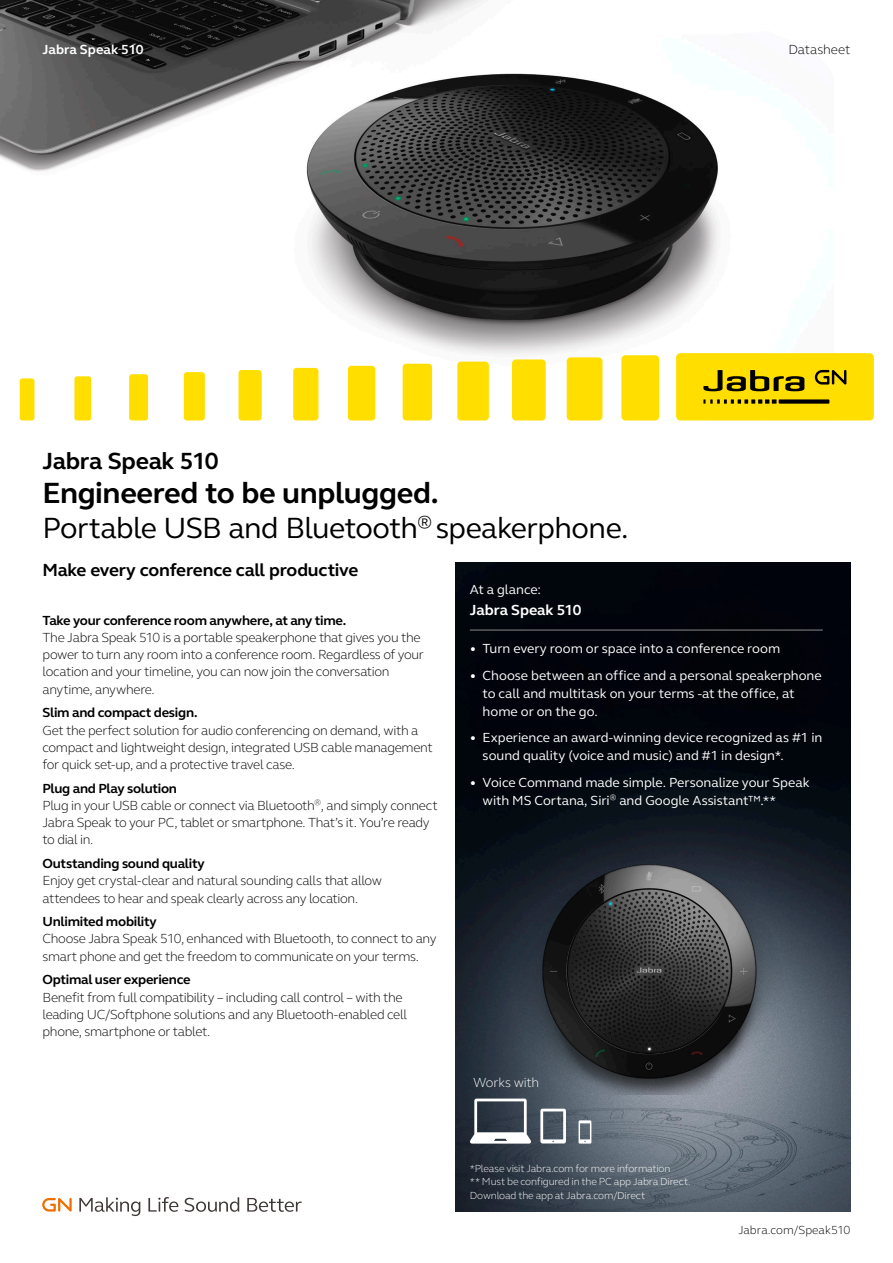
<style>
.page{position:relative;width:893px;height:1263px;background:#fff}
.page>*{position:absolute;margin:0;border:0;box-sizing:border-box;transform-origin:0 0}
.t1{font:30px/34.5px "FS Elliot Pro";letter-spacing:-.015em;color:#000}
.t2{font:700 24px "FS Elliot Pro";letter-spacing:-.015em;color:#000}
.t3{font:700 18px "FS Elliot Pro";letter-spacing:-.015em;color:#000}
.t4{font:700 15px "FS Elliot Pro";letter-spacing:-.005em;color:#fff}
.t5{font:300 13.5px/17.2px "FS Elliot Pro";letter-spacing:-.025em;color:#000}
.t6{font:13.5px/18px "FS Elliot Pro";color:#fff}
.t7{font:700 13.5px "FS Elliot Pro";letter-spacing:-.02em;color:#000}
.t8{font:700 13.5px "FS Elliot Pro";color:#fff}
.t9{font:300 13.5px "FS Elliot Pro";letter-spacing:-.005em;color:#000}
.t10{font:300 13.5px "FS Elliot Pro";letter-spacing:-.015em;color:#fff}
.t11{font:300 12px "FS Elliot Pro";color:#000}
.t12{font:300 10.5px/13.5px "FS Elliot Pro";letter-spacing:-.015em;color:#fff}
.s1{font-weight:700}
</style>
<div class="page">
<img style="left:0;top:0;width:874px;height:421px">
<img style="left:455px;top:562px;width:395px;height:650px">
<hr style="left:470px;top:630px;width:353px;height:1px;background:#878786">
<svg style="left:42px;top:1198px;width:30px;height:13px"></svg>
<svg style="left:79px;top:1197px;width:61px;height:19px"></svg>
<svg style="left:148px;top:1197px;width:30px;height:15px"></svg>
<svg style="left:185px;top:1197px;width:54px;height:15px"></svg>
<svg style="left:247px;top:1198px;width:55px;height:14px"></svg>
<div style="left:20px;top:378px;width:14px;height:42px;background:#ffde00;border-radius:3px"></div>
<div style="left:74px;top:376px;width:17px;height:44px;background:#ffde00;border-radius:3px"></div>
<div style="left:129px;top:374px;width:19px;height:46px;background:#ffde00;border-radius:3px"></div>
<div style="left:184px;top:372px;width:21px;height:48px;background:#ffde00;border-radius:3px"></div>
<div style="left:239px;top:370px;width:23px;height:50px;background:#ffde00;border-radius:3px"></div>
<div style="left:293px;top:368px;width:25px;height:52px;background:#ffde00;border-radius:3px"></div>
<div style="left:348px;top:366px;width:27px;height:54px;background:#ffde00;border-radius:3px"></div>
<div style="left:403px;top:364px;width:29px;height:56px;background:#ffde00;border-radius:4px"></div>
<div style="left:457px;top:362px;width:32px;height:58px;background:#ffde00;border-radius:4px"></div>
<div style="left:512px;top:359px;width:34px;height:61px;background:#ffde00;border-radius:4px"></div>
<div style="left:567px;top:357px;width:35px;height:63px;background:#ffde00;border-radius:4px"></div>
<div style="left:621px;top:355px;width:38px;height:65px;background:#ffde00;border-radius:4px"></div>
<div style="left:676px;top:353px;width:198px;height:67px;background:#ffde00;border-radius:4px"></div>
<svg style="left:703px;top:370px;width:101px;height:21px"></svg>
<svg style="left:703px;top:399px;width:73px;height:5px"></svg>
<div style="left:779px;top:399px;width:50px;height:5px;background:#000"></div>
<svg style="left:815px;top:370px;width:31px;height:15px"></svg>
<svg style="left:579px;top:1120px;width:12px;height:23px"></svg>
<svg style="left:470px;top:1098px;width:62px;height:45px"></svg>
<svg style="left:540px;top:1109px;width:26px;height:34px"></svg>
<img style="left:807px;top:840px;width:42px;height:254px">
<img style="left:470px;top:840px;width:337px;height:254px">
<p class="t8" style="left:43px;top:40px;width:102px">Jabra Speak 510</p>
<p class="t9" style="left:788px;top:40px;width:64px">Datasheet</p>
<h2 class="t2" style="left:43px;top:445px;width:178px">Jabra Speak 510</h2>
<h1 class="t1" style="left:43px;top:475px;width:587px"><span class="s1">Engineered to be unplugged.<br></span>Portable USB and Bluetooth<sup>®</sup> speakerphone.</h1>
<h3 class="t3" style="left:43px;top:558px;width:317px">Make every conference call productive</h3>
<p class="t6" style="left:470px;top:581px;width:73px">At a glance:</p>
<p class="t4" style="left:470px;top:600px;width:113px">Jabra Speak 510</p>
<p class="t6" style="left:470px;top:639px;width:312px">• Turn every room or space into a conference room</p>
<p class="t6" style="left:483px;top:666px;width:341px;text-indent:-13px">• Choose between an office and a personal speakerphone to call and multitask on your terms -at the office, at home or on the go.</p>
<p class="t6" style="left:483px;top:728px;width:341px;text-indent:-13px">• Experience an award-winning device recognized as #1 in sound quality (voice and music) and #1 in design*.</p>
<p class="t6" style="left:483px;top:773px;width:328px;text-indent:-13px">• Voice Command made simple. Personalize your Speak with MS Cortana, Siri<sup>®</sup> and Google Assistant™.**</p>
<p class="t7" style="left:43px;top:611px;width:305px">Take your conference room anywhere, at any time.</p>
<p class="t5" style="left:43px;top:628px;width:383px">The Jabra Speak 510 is a portable speakerphone that gives you the power to turn any room into a conference room. Regardless of your location and your timeline, you can now join the conversation anytime, anywhere.</p>
<p class="t7" style="left:43px;top:704px;width:157px">Slim and compact design.</p>
<p class="t5" style="left:43px;top:721px;width:392px">Get the perfect solution for audio conferencing on demand, with a compact and lightweight design, integrated USB cable management for quick set-up, and a protective travel case.</p>
<p class="t5" style="left:43px;top:779px;width:397px"><span class="s1">Plug and Play solution<br></span>Plug in your USB cable or connect via Bluetooth<sup>®</sup>, and simply connect Jabra Speak to your PC, tablet or smartphone. That’s it. You’re ready to dial in.</p>
<p class="t7" style="left:43px;top:854px;width:164px">Outstanding sound quality</p>
<p class="t5" style="left:43px;top:872px;width:341px">Enjoy get crystal-clear and natural sounding calls that allow attendees to hear and speak clearly across any location.</p>
<p class="t7" style="left:43px;top:912px;width:116px">Unlimited mobility</p>
<p class="t5" style="left:43px;top:930px;width:396px">Choose Jabra Speak 510, enhanced with Bluetooth, to connect to any smart phone and get the freedom to communicate on your terms.</p>
<p class="t7" style="left:43px;top:971px;width:150px">Optimal user experience</p>
<p class="t5" style="left:43px;top:988px;width:366px">Benefit from full compatibility – including call control – with the leading UC/Softphone solutions and any Bluetooth-enabled cell phone, smartphone or tablet.</p>
<p class="t10" style="left:473px;top:1073px;width:68px">Works with</p>
<p class="t12" style="left:470px;top:1161px;width:222px">*Please visit Jabra.com for more information<br>** Must be configured in the PC app Jabra Direct.<br>Download the app at Jabra.com/Direct</p>
<p class="t11" style="left:738px;top:1221px;width:114px">Jabra.com/Speak510</p>
</div>
